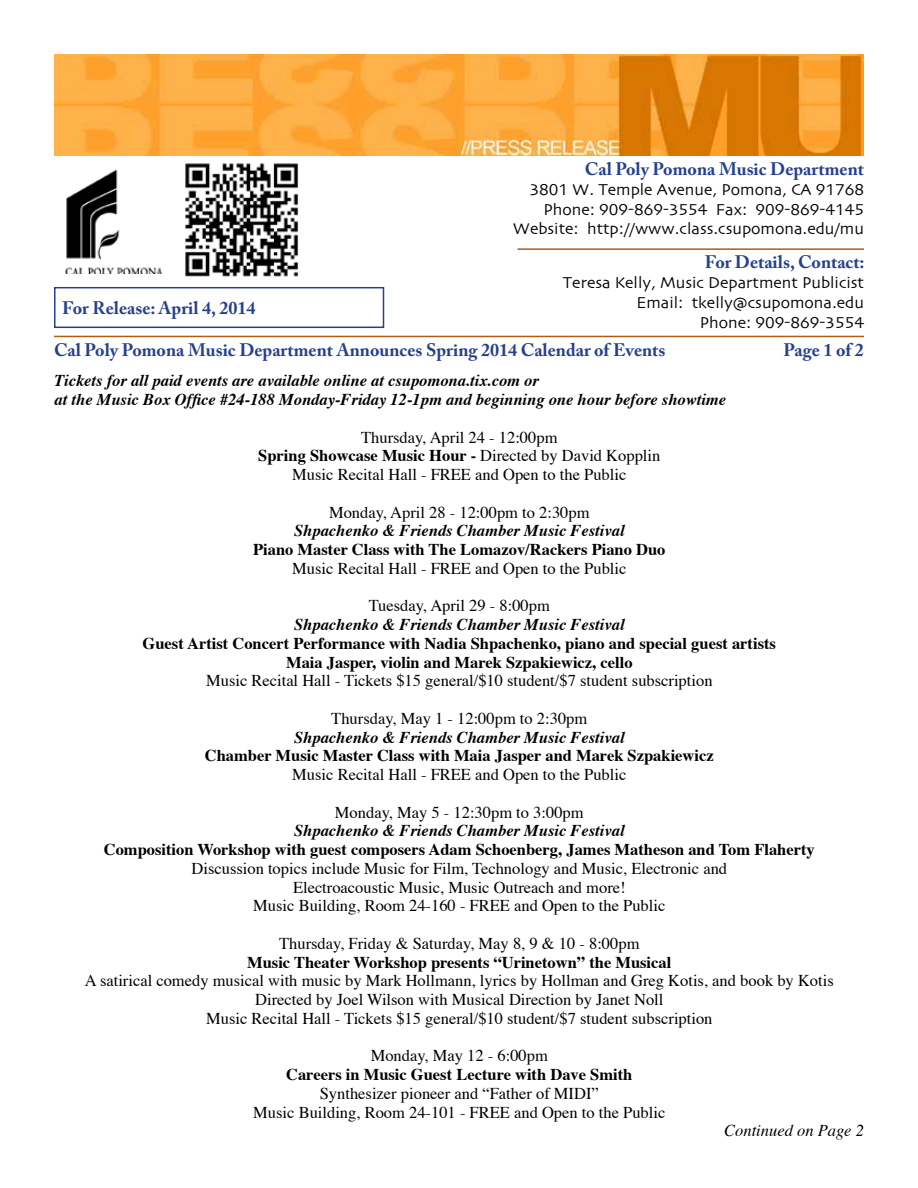
<style>
.page{position:relative;width:918px;height:1188px;background:#fff}
.page>*{position:absolute;margin:0;border:0;box-sizing:border-box;transform-origin:0 0}
.t1{font:700 18px "Adobe Caslon Pro";color:#25408f}
.t2{font:16.5px/18.8px "Times";color:#000;text-align:center}
.t3{font:700 16.5px/18.8px "Times";color:#000;text-align:center}
.t4{font:italic 700 16.5px/18.8px "Times";color:#000}
.t5{font:16.5px/19.8px "Skia";color:#000;text-align:right}
.t6{font:italic 16.5px "Times";color:#000}
.s1{font-weight:700}
</style>
<div class="page">
<img style="left:65px;top:169px;width:97px;height:105px">
<hr style="left:518px;top:248px;width:346px;height:2px;background:#b15c12">
<div style="left:54px;top:287px;width:330px;height:41px;border:2px solid #25408f"></div>
<hr style="left:54px;top:336px;width:810px;height:1px;background:#b15c12">
<img style="left:54px;top:54px;width:810px;height:101px">
<img style="left:185px;top:163px;width:114px;height:114px">
<p class="t1" style="left:585px;top:158px;width:281px">Cal Poly Pomona Music Department</p>
<p class="t5" style="left:513px;top:181px;width:353px">3801 W. Temple Avenue, Pomona, CA 91768<br>Phone: 909-869-3554 Fax: 909-869-4145<br>Website: http://www.class.csupomona.edu/mu</p>
<p class="t1" style="left:705px;top:252px;width:161px">For Details, Contact:</p>
<p class="t5" style="left:563px;top:274px;width:303px">Teresa Kelly, Music Department Publicist<br>Email: tkelly@csupomona.edu<br>Phone: 909-869-3554</p>
<p class="t1" style="left:62px;top:297px;width:195px">For Release: April 4, 2014</p>
<p class="t1" style="left:54px;top:339px;width:613px">Cal Poly Pomona Music Department Announces Spring 2014 Calendar of Events</p>
<p class="t1" style="left:784px;top:339px;width:82px">Page 1 of 2</p>
<p class="t4" style="left:55px;top:372px;width:673px">Tickets for all paid events are available online at csupomona.tix.com or<br>at the Music Box Office #24-188 Monday-Friday 12-1pm and beginning one hour before showtime</p>
<p class="t2" style="left:258px;top:429px;width:404px">Thursday, April 24 - 12:00pm<br><span class="s1">Spring Showcase Music Hour -</span> Directed by David Kopplin<br>Music Recital Hall - FREE and Open to the Public</p>
<p class="t2" style="left:329px;top:504px;width:262px">Monday, April 28 - 12:00pm to 2:30pm</p>
<p class="t4" style="left:294px;top:522px;width:332px">Shpachenko &amp; Friends Chamber Music Festival</p>
<p class="t3" style="left:253px;top:541px;width:414px">Piano Master Class with The Lomazov/Rackers Piano Duo</p>
<p class="t2" style="left:292px;top:560px;width:336px">Music Recital Hall - FREE and Open to the Public</p>
<p class="t2" style="left:369px;top:597px;width:183px">Tuesday, April 29 - 8:00pm</p>
<p class="t4" style="left:294px;top:616px;width:332px">Shpachenko &amp; Friends Chamber Music Festival</p>
<p class="t3" style="left:143px;top:635px;width:635px">Guest Artist Concert Performance with Nadia Shpachenko, piano and special guest artists<br>Maia Jasper, violin and Marek Szpakiewicz, cello</p>
<p class="t2" style="left:206px;top:672px;width:508px">Music Recital Hall - Tickets $15 general/$10 student/$7 student subscription</p>
<p class="t2" style="left:331px;top:710px;width:258px">Thursday, May 1 - 12:00pm to 2:30pm</p>
<p class="t4" style="left:294px;top:728px;width:332px">Shpachenko &amp; Friends Chamber Music Festival</p>
<p class="t3" style="left:205px;top:747px;width:510px">Chamber Music Master Class with Maia Jasper and Marek Szpakiewicz</p>
<p class="t2" style="left:292px;top:766px;width:336px">Music Recital Hall - FREE and Open to the Public</p>
<p class="t2" style="left:335px;top:804px;width:250px">Monday, May 5 - 12:30pm to 3:00pm</p>
<p class="t4" style="left:294px;top:822px;width:332px">Shpachenko &amp; Friends Chamber Music Festival</p>
<p class="t3" style="left:104px;top:841px;width:713px">Composition Workshop with guest composers Adam Schoenberg, James Matheson and Tom Flaherty</p>
<p class="t2" style="left:192px;top:860px;width:537px">Discussion topics include Music for Film, Technology and Music, Electronic and<br>Electroacoustic Music, Music Outreach and more!<br>Music Building, Room 24-160 - FREE and Open to the Public</p>
<p class="t2" style="left:279px;top:935px;width:362px">Thursday, Friday &amp; Saturday, May 8, 9 &amp; 10 - 8:00pm</p>
<p class="t3" style="left:247px;top:953px;width:426px">Music Theater Workshop presents “Urinetown” the Musical</p>
<p class="t2" style="left:85px;top:972px;width:750px">A satirical comedy musical with music by Mark Hollmann, lyrics by Hollman and Greg Kotis, and book by Kotis<br>Directed by Joel Wilson with Musical Direction by Janet Noll<br>Music Recital Hall - Tickets $15 general/$10 student/$7 student subscription</p>
<p class="t2" style="left:371px;top:1047px;width:179px">Monday, May 12 - 6:00pm</p>
<p class="t3" style="left:286px;top:1066px;width:348px">Careers in Music Guest Lecture with Dave Smith</p>
<p class="t2" style="left:253px;top:1085px;width:414px">Synthesizer pioneer and “Father of MIDI”<br>Music Building, Room 24-101 - FREE and Open to the Public</p>
<p class="t6" style="left:724px;top:1121px;width:141px">Continued on Page 2</p>
</div>
